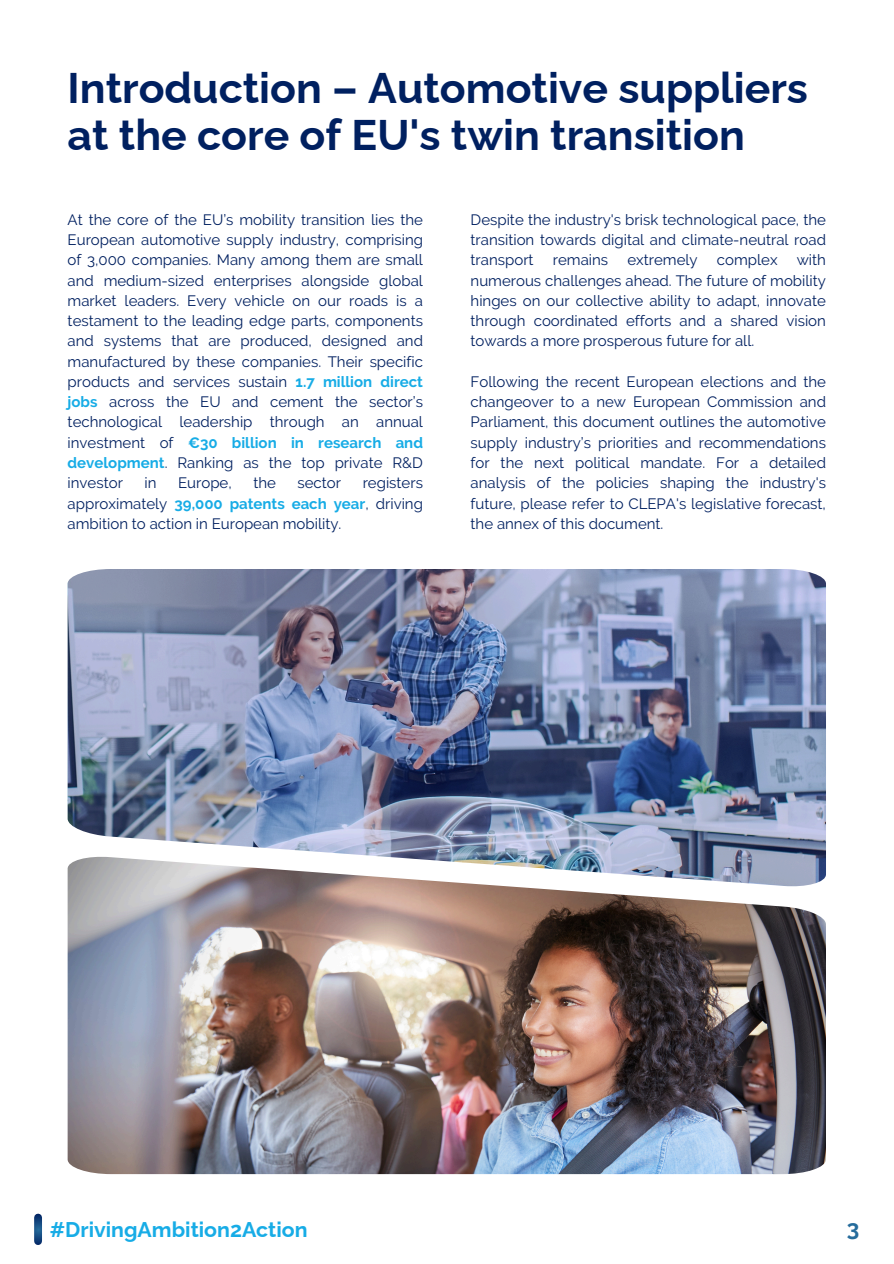
<style>
.page{position:relative;width:894px;height:1264px;background:#fff}
.page>*{position:absolute;margin:0;border:0;box-sizing:border-box;transform-origin:0 0}
.t1{font:700 42.75px/46.8px "Raleway";color:#002060}
.t2{font:700 22.5px "Raleway";color:#266c9c}
.t3{font:700 21.3px "Raleway";color:#17ace6}
.t4{font:15px/20.2px "Raleway";color:#002060;text-align:justify}
.s1{font-weight:700;color:#17ace6}
</style>
<div class="page">
<img style="left:68px;top:886px;width:757px;height:288px">
<svg style="left:34px;top:1217px;width:8px;height:24px"></svg>
<img style="left:68px;top:569px;width:757px;height:317px">
<h1 class="t1" style="left:68px;top:64px;width:741px">Introduction – Automotive suppliers at the core of EU's twin transition</h1>
<p class="t4" style="left:68px;top:209px;width:357px">At the core of the EU’s mobility transition lies the European automotive supply industry, comprising of 3,000 companies. Many among them are small and medium-sized enterprises alongside global market leaders. Every vehicle on our roads is a testament to the leading edge parts, components and systems that are produced, designed and manufactured by these companies. Their specific products and services sustain <span class="s1">1.7 million direct jobs</span> across the EU and cement the sector’s technological leadership through an annual investment of <span class="s1">€30 billion in research and development</span>. Ranking as the top private R&amp;D investor</p>
<p class="t4" style="left:68px;top:473px;width:357px;text-indent:295px">registers approximately <span class="s1">39,000 patents each year</span>, driving ambition to action in European mobility.</p>
<p class="t4" style="left:144px;top:473px;width:14px">in</p>
<p class="t4" style="left:178px;top:473px;width:55px">Europe,</p>
<p class="t4" style="left:253px;top:473px;width:24px">the</p>
<p class="t4" style="left:297px;top:473px;width:45px">sector</p>
<h2 class="t4" style="left:470px;top:209px;width:357px">Despite the industry's brisk technological pace, the transition towards digital and climate-neutral road transport</h2>
<h2 class="t4" style="left:470px;top:250px;width:357px;text-indent:326px">with numerous challenges ahead. The future of mobility hinges on our collective ability to adapt, innovate through coordinated efforts and a shared vision towards a more prosperous future for all.</h2>
<p class="t4" style="left:470px;top:371px;width:357px">Following the recent European elections and the changeover to a new European Commission and Parliament, this document outlines the automotive supply industry’s priorities and recommendations for the next political mandate. For a detailed analysis of the policies shaping the industry's future, please refer to CLEPA's legislative forecast, the annex of this document.</p>
<h2 class="t4" style="left:552px;top:250px;width:57px">remains</h2>
<h2 class="t4" style="left:627px;top:250px;width:72px">extremely</h2>
<h2 class="t4" style="left:716px;top:250px;width:62px">complex</h2>
<p class="t3" style="left:50px;top:1216px;width:259px">#DrivingAmbition2Action</p>
<p class="t2" style="left:846px;top:1215px;width:14px">3</p>
</div>
